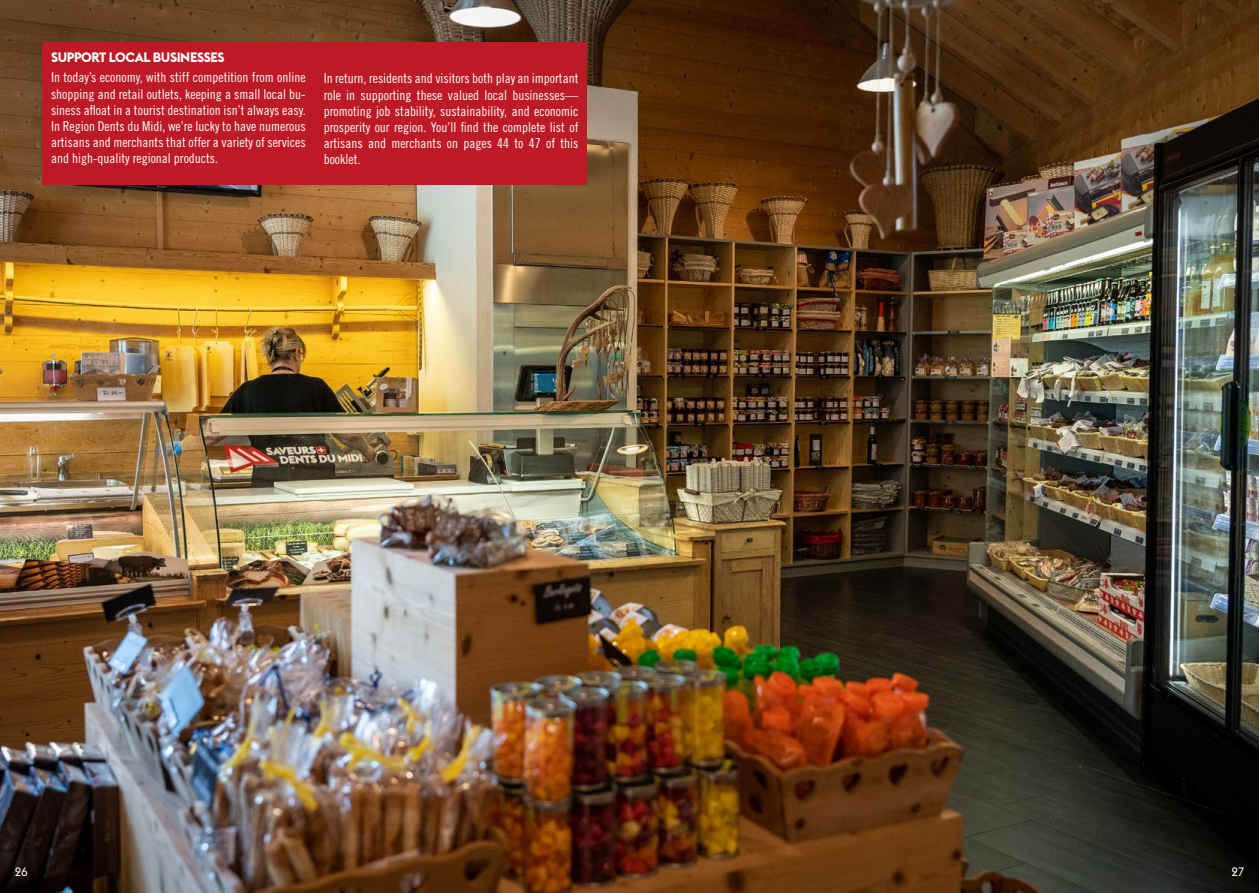
<style>
.page{position:relative;width:1259px;height:893px;background:#fff}
.page>*{position:absolute;margin:0;border:0;box-sizing:border-box;transform-origin:0 0}
.t1{font:13.5px/16.2px "Trade Gothic LT Std Cn 18";color:#fff;text-align:justify}
.t2{font:700 13.5px "Euclid Flex";letter-spacing:-.025em;color:#fff}
.t3{font:12px "Euclid Flex";color:#fff}
</style>
<div class="page">
<img style="left:0;top:0;width:1259px;height:893px">
<div style="left:43px;top:43px;width:544px;height:142px;background:#be1a25"></div>
<p class="t2" style="left:51px;top:49px;width:175px">SUPPORT LOCAL BUSINESSES</p>
<p class="t1" style="left:51px;top:69px;width:256px">In today’s economy, with stiff competition from online shopping and retail outlets, keeping a small local bu&shy;siness afloat in a tourist destination isn’t always easy.<br>In Region Dents du Midi, we’re lucky to have numerous artisans and merchants that offer a variety of services and high-quality regional products.</p>
<p class="t1" style="left:324px;top:70px;width:256px">In return, residents and visitors both play an important role in supporting these valued local businesses— promoting job stability, sustainability, and economic prosperity our region. You’ll find the complete list of artisans and merchants on pages 44 to 47 of this booklet.</p>
<p class="t3" style="left:15px;top:865px;width:15px">26</p>
<p class="t3" style="left:1231px;top:865px;width:14px">27</p>
</div>
